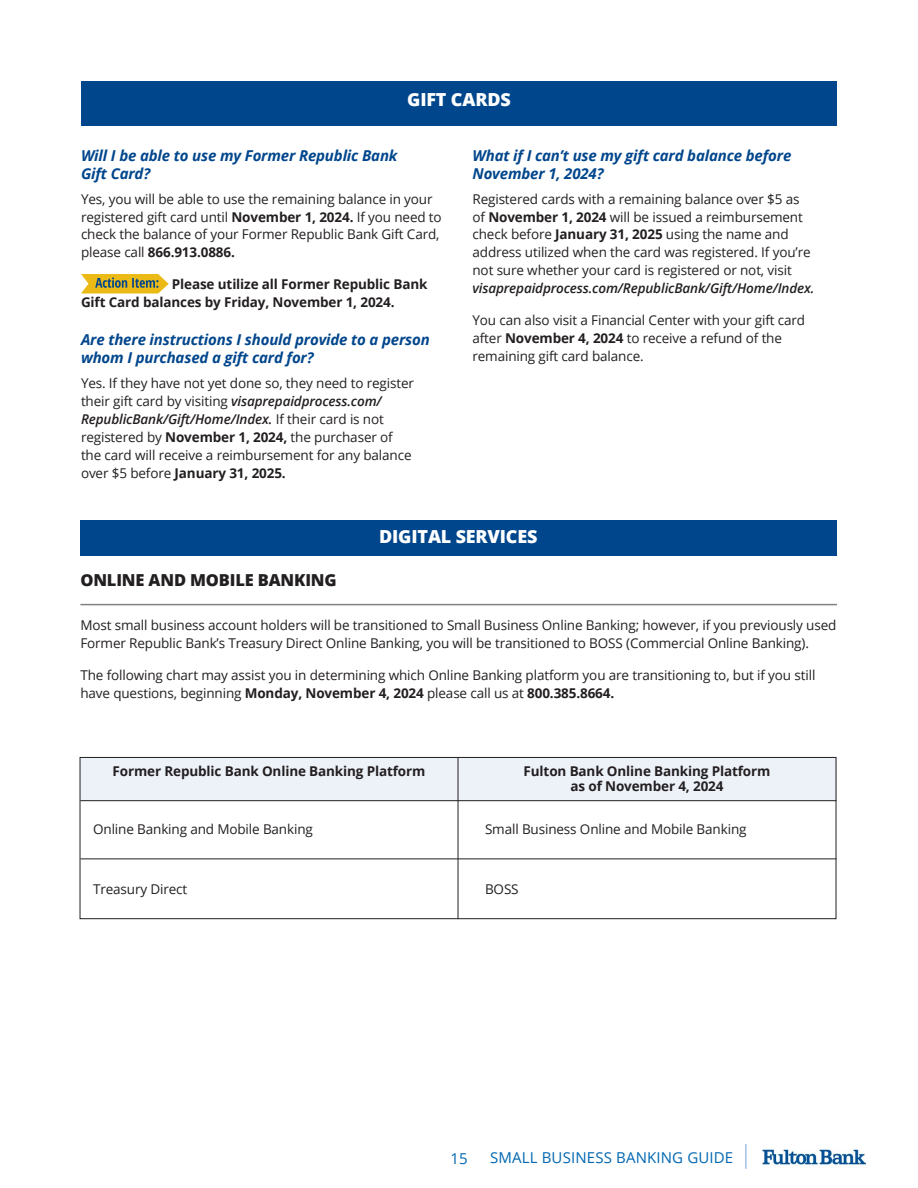
<style>
.page{position:relative;width:918px;height:1188px;background:#fff}
.page>*{position:absolute;margin:0;border:0;box-sizing:border-box;transform-origin:0 0}
.t1{font:800 18px "Open Sans";letter-spacing:-.01em;color:#fff}
.t2{font:800 16.5px "Open Sans";letter-spacing:-.01em;color:#231f20}
.t3{font:italic 700 15px/18px "Open Sans";letter-spacing:-.01em;color:#00468c}
.t4{font:15px "Open Sans";letter-spacing:.01em;color:#0067b1}
.t5{font:13.5px/18px "Open Sans";letter-spacing:-.01em;color:#231f20}
.t6{font:700 13.5px/18px "Open Sans";letter-spacing:-.01em;color:#231f20}
.t7{font:italic 600 13.5px "Open Sans";letter-spacing:-.01em;color:#231f20}
.s1{font-weight:700}
.s2{font-weight:600;font-style:italic}
.s3{font-size:24.75px;color:#87addc}
</style>
<div class="page">
<img style="left:762px;top:1149px;width:105px;height:16px">
<div style="left:80px;top:520px;width:756px;height:35px;background:#00468c"></div>
<hr style="left:80px;top:604px;width:757px;height:1px;background:#808285">
<svg style="left:81px;top:274px;width:88px;height:20px;background:#cbb145"></svg>
<div style="left:81px;top:81px;width:756px;height:44px;background:#00468c"></div>
<div style="left:80px;top:757px;width:756px;height:44px;background:#edf2f9"></div>
<div style="left:80px;top:757px;width:756px;height:162px;border:1px solid #231f20"></div>
<hr style="left:458px;top:757px;width:1px;height:162px;background:#231f20">
<hr style="left:80px;top:859px;width:756px;height:1px;background:#231f20">
<hr style="left:80px;top:800px;width:756px;height:1px;background:#231f20">
<h1 class="t1" style="left:407px;top:86px;width:105px">GIFT CARDS</h1>
<p class="t3" style="left:81px;top:146px;width:318px">Will I be able to use my Former Republic Bank<br>Gift Card?</p>
<p class="t5" style="left:81px;top:189px;width:362px">Yes, you will be able to use the remaining balance in your registered gift card until <span class="s1">November 1, 2024.</span> If you need to check the balance of your Former Republic Bank Gift Card, please call <span class="s1">866.913.0886.</span></p>
<p class="t6" style="left:81px;top:275px;width:348px;text-indent:91px">Please utilize all Former Republic Bank<br>Gift Card balances by Friday, November 1, 2024.</p>
<p class="t3" style="left:81px;top:330px;width:350px">Are there instructions I should provide to a person whom I purchased a gift card for?</p>
<p class="t5" style="left:81px;top:374px;width:335px">Yes. If they have not yet done so, they need to register their gift card by visiting <span class="s2">visaprepaidprocess.com/ RepublicBank/Gift/Home/Index.</span> If their card is not registered by <span class="s1">November 1, 2024,</span> the purchaser of the card will receive a reimbursement for any balance over $5 before <span class="s1">January 31, 2025.</span></p>
<p class="t3" style="left:472px;top:146px;width:320px">What if I can’t use my gift card balance before<br>November 1, 2024?</p>
<p class="t5" style="left:472px;top:189px;width:340px">Registered cards with a remaining balance over $5 as of <span class="s1">November 1, 2024</span> will be issued a reimbursement check before <span class="s1">January 31, 2025</span> using the name and address utilized when the card was registered. If you’re not sure whether your card is registered or not, visit</p>
<p class="t7" style="left:472px;top:279px;width:343px">visaprepaidprocess.com/RepublicBank/Gift/Home/Index.</p>
<p class="t5" style="left:472px;top:311px;width:334px">You can also visit a Financial Center with your gift card after <span class="s1">November 4, 2024</span> to receive a refund of the remaining gift card balance.</p>
<h1 class="t1" style="left:379px;top:523px;width:160px">DIGITAL SERVICES</h1>
<p class="t2" style="left:80px;top:567px;width:258px">ONLINE AND MOBILE BANKING</p>
<p class="t5" style="left:80px;top:616px;width:758px">Most small business account holders will be transitioned to Small Business Online Banking; however, if you previously used<br>Former Republic Bank’s Treasury Direct Online Banking, you will be transitioned to BOSS (Commercial Online Banking).</p>
<p class="t5" style="left:80px;top:665px;width:737px">The following chart may assist you in determining which Online Banking platform you are transitioning to, but if you still have questions, beginning <span class="s1">Monday, November 4, 2024</span> please call us at <span class="s1">800.385.8664.</span></p>
<p class="t6" style="left:113px;top:762px;width:314px">Former Republic Bank Online Banking Platform</p>
<p class="t6" style="left:524px;top:763px;width:248px;line-height:15px;text-align:center">Fulton Bank Online Banking Platform as of November 4, 2024</p>
<p class="t5" style="left:93px;top:820px;width:221px">Online Banking and Mobile Banking</p>
<p class="t5" style="left:93px;top:879px;width:96px">Treasury Direct</p>
<p class="t5" style="left:485px;top:820px;width:263px">Small Business Online and Mobile Banking</p>
<p class="t5" style="left:485px;top:879px;width:35px">BOSS</p>
<p class="t4" style="left:450px;top:1148px;width:19px">15</p>
<p class="t4" style="left:490px;top:1148px;width:262px">SMALL BUSINESS BANKING GUIDE <span class="s3">|</span></p>
</div>
